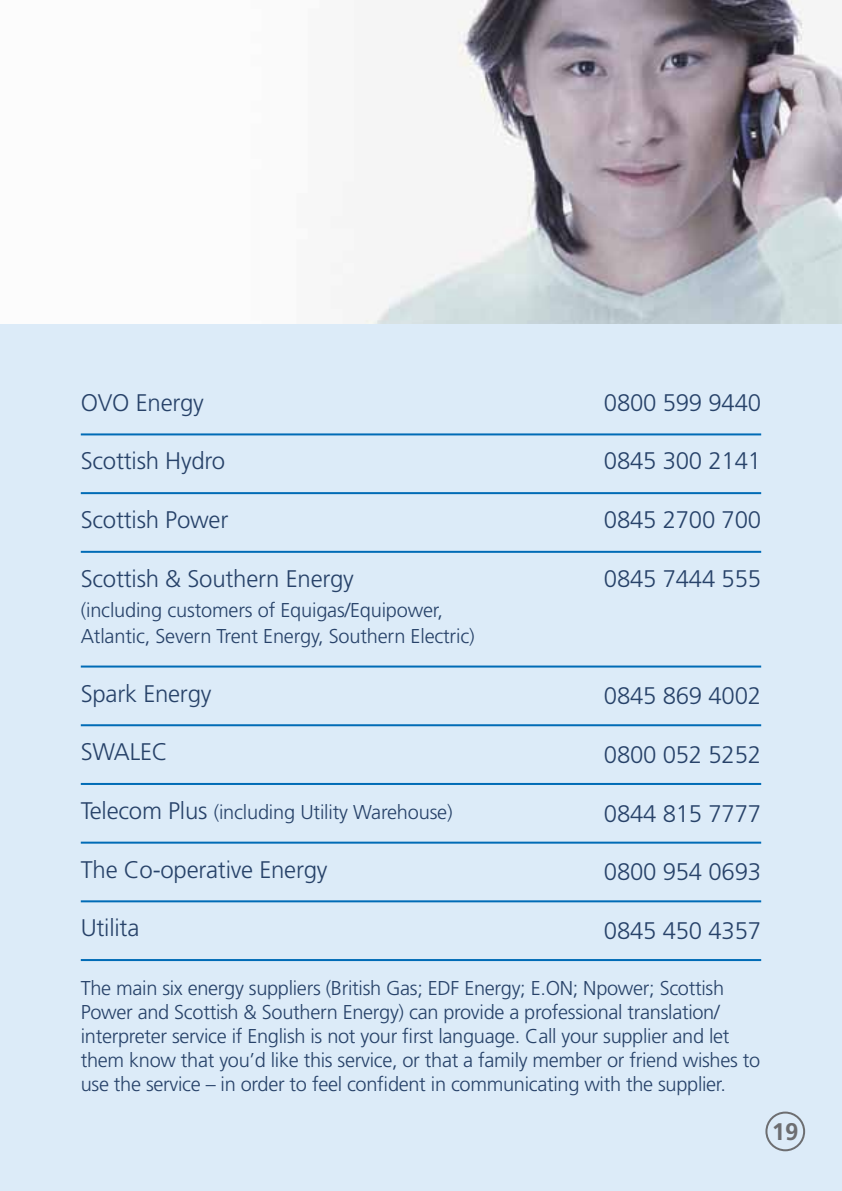
<style>
.page{position:relative;width:842px;height:1191px;background:#dcebf8}
.page>*{position:absolute;margin:0;border:0;box-sizing:border-box;transform-origin:0 0}
.t1{font:300 24px "Frutiger LT Std";letter-spacing:-.01em;color:#274269}
.t2{font:700 24px "Frutiger LT Std";color:#6d6e71}
.t3{font:300 20px/24px "Frutiger LT Std";letter-spacing:-.015em;color:#274269}
.s1{font-size:24px}
</style>
<div class="page">
<img style="left:0;top:0;width:842px;height:323px">
<hr style="left:81px;top:433px;width:680px;height:2px;background:#006bb6">
<hr style="left:81px;top:492px;width:680px;height:2px;background:#006bb6">
<hr style="left:81px;top:551px;width:680px;height:2px;background:#006bb6">
<hr style="left:81px;top:665px;width:680px;height:2px;background:#006bb6">
<hr style="left:81px;top:724px;width:680px;height:2px;background:#006bb6">
<hr style="left:81px;top:783px;width:680px;height:2px;background:#006bb6">
<hr style="left:81px;top:841px;width:680px;height:2px;background:#006bb6">
<hr style="left:81px;top:900px;width:680px;height:2px;background:#006bb6">
<hr style="left:81px;top:959px;width:680px;height:2px;background:#006bb6">
<div style="left:765px;top:1111px;width:40px;height:40px;border:2px solid #6d6e71;border-radius:50%"></div>
<p class="t1" style="left:81px;top:389px;width:125px">OVO Energy</p>
<p class="t1" style="left:81px;top:447px;width:146px">Scottish Hydro</p>
<p class="t1" style="left:81px;top:506px;width:149px">Scottish Power</p>
<p class="t1" style="left:604px;top:389px;width:159px">0800 599 9440</p>
<p class="t1" style="left:604px;top:447px;width:159px">0845 300 2141</p>
<p class="t1" style="left:604px;top:506px;width:159px">0845 2700 700</p>
<p class="t1" style="left:81px;top:565px;width:275px">Scottish &amp; Southern Energy</p>
<p class="t3" style="left:81px;top:597px;width:395px;line-height:26px">(including customers of Equigas/Equipower,<br>Atlantic, Severn Trent Energy, Southern Electric)</p>
<p class="t1" style="left:81px;top:679px;width:132px">Spark Energy</p>
<p class="t1" style="left:81px;top:738px;width:89px">SWALEC</p>
<p class="t3" style="left:81px;top:800px;width:373px"><span class="s1">Telecom Plus</span> (including Utility Warehouse)</p>
<p class="t1" style="left:81px;top:855px;width:248px">The Co-operative Energy</p>
<p class="t1" style="left:81px;top:914px;width:60px">Utilita</p>
<p class="t1" style="left:604px;top:565px;width:159px">0845 7444 555</p>
<p class="t1" style="left:604px;top:682px;width:159px">0845 869 4002</p>
<p class="t1" style="left:604px;top:741px;width:159px">0800 052 5252</p>
<p class="t1" style="left:604px;top:800px;width:159px">0844 815 7777</p>
<p class="t1" style="left:604px;top:858px;width:159px">0800 954 0693</p>
<p class="t1" style="left:604px;top:917px;width:159px">0845 450 4357</p>
<p class="t3" style="left:81px;top:976px;width:681px">The main six energy suppliers (British Gas; EDF Energy; E.ON; Npower; Scottish Power and Scottish &amp; Southern Energy) can provide a professional translation/ interpreter service if English is not your first language. Call your supplier and let them know that you’d like this service, or that a family member or friend wishes to use the service – in order to feel confident in communicating with the supplier.</p>
<p class="t2" style="left:772px;top:1117px;width:28px">19</p>
</div>
